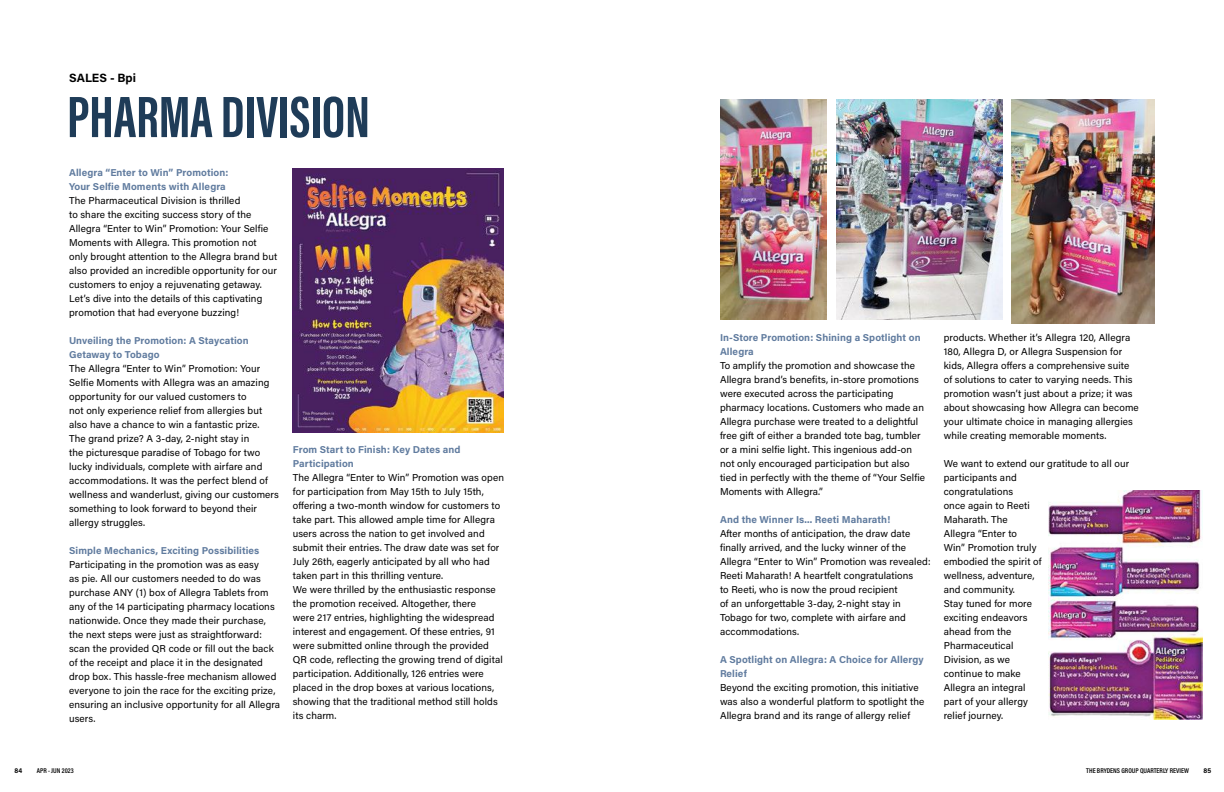
<style>
.page{position:relative;width:1224px;height:792px;background:#fff}
.page>*{position:absolute;margin:0;border:0;box-sizing:border-box;transform-origin:0 0}
.t1{font:60px "Acumin Variable Concept";letter-spacing:-.255em;color:#1f3c58}
.t2{font:12px "Acumin Variable Concept";letter-spacing:.045em;color:#000}
.t3{font:10px/14px "Acumin Variable Concept";letter-spacing:.03em;color:#000}
.t4{font:10px/14px "Acumin Variable Concept";letter-spacing:.065em;color:#617c9f}
.t5{font:7px "Acumin Variable Concept";letter-spacing:-.145em;color:#000}
.t6{font:7px "Acumin Variable Concept";letter-spacing:-.095em;color:#000}
</style>
<div class="page">
<img style="left:293px;top:168px;width:211px;height:264px">
<img style="left:720px;top:99px;width:107px;height:221px">
<img style="left:837px;top:99px;width:165px;height:221px">
<img style="left:1012px;top:99px;width:143px;height:225px">
<img style="left:1048px;top:491px;width:154px;height:229px">
<p class="t2" style="left:69px;top:70px;width:68px">SALES - Bpi</p>
<h1 class="t1" style="left:67px;top:75px;width:324px">PHARMADIVISION</h1>
<p class="t4" style="left:69px;top:165px;width:160px">Allegra “Enter to Win” Promotion:<br>Your Selfie Moments with Allegra</p>
<p class="t3" style="left:69px;top:193px;width:209px">The Pharmaceutical Division is thrilled<br>to share the exciting success story of the Allegra “Enter to Win” Promotion: Your Selfie Moments with Allegra. This promotion not only brought attention to the Allegra brand but also provided an incredible opportunity for our customers to enjoy a rejuvenating getaway.<br>Let’s dive into the details of this captivating promotion that had everyone buzzing!</p>
<p class="t4" style="left:69px;top:333px;width:181px">Unveiling the Promotion: A Staycation<br>Getaway to Tobago</p>
<p class="t3" style="left:69px;top:361px;width:211px">The Allegra “Enter to Win” Promotion: Your Selfie Moments with Allegra was an amazing opportunity for our valued customers to<br>not only experience relief from allergies but also have a chance to win a fantastic prize.<br>The grand prize? A 3-day, 2-night stay in<br>the picturesque paradise of Tobago for two lucky individuals, complete with airfare and accommodations. It was the perfect blend of wellness and wanderlust, giving our customers something to look forward to beyond their allergy struggles.</p>
<p class="t4" style="left:69px;top:543px;width:191px">Simple Mechanics, Exciting Possibilities</p>
<p class="t3" style="left:69px;top:557px;width:212px">Participating in the promotion was as easy<br>as pie. All our customers needed to do was purchase ANY (1) box of Allegra Tablets from any of the 14 participating pharmacy locations nationwide. Once they made their purchase, the next steps were just as straightforward: scan the provided QR code or fill out the back of the receipt and place it in the designated drop box. This hassle-free mechanism allowed everyone to join the race for the exciting prize, ensuring an inclusive opportunity for all Allegra users.</p>
<p class="t4" style="left:293px;top:442px;width:169px">From Start to Finish: Key Dates and<br>Participation</p>
<p class="t3" style="left:293px;top:470px;width:212px">The Allegra “Enter to Win” Promotion was open for participation from May 15th to July 15th, offering a two-month window for customers to take part. This allowed ample time for Allegra users across the nation to get involved and submit their entries. The draw date was set for July 26th, eagerly anticipated by all who had taken part in this thrilling venture.<br>We were thrilled by the enthusiastic response the promotion received. Altogether, there<br>were 217 entries, highlighting the widespread interest and engagement. Of these entries, 91 were submitted online through the provided QR code, reflecting the growing trend of digital participation. Additionally, 126 entries were placed in the drop boxes at various locations, showing that the traditional method still holds its charm.</p>
<p class="t4" style="left:720px;top:330px;width:202px">In-Store Promotion: Shining a Spotlight on<br>Allegra</p>
<p class="t3" style="left:720px;top:358px;width:206px">To amplify the promotion and showcase the Allegra brand’s benefits, in-store promotions were executed across the participating pharmacy locations. Customers who made an Allegra purchase were treated to a delightful free gift of either a branded tote bag, tumbler or a mini selfie light. This ingenious add-on not only encouraged participation but also tied in perfectly with the theme of “Your Selfie Moments with Allegra.”</p>
<p class="t4" style="left:720px;top:512px;width:172px">And the Winner Is... Reeti Maharath!</p>
<p class="t3" style="left:720px;top:526px;width:212px">After months of anticipation, the draw date finally arrived, and the lucky winner of the Allegra “Enter to Win” Promotion was revealed:<br>Reeti Maharath! A heartfelt congratulations<br>to Reeti, who is now the proud recipient<br>of an unforgettable 3-day, 2-night stay in Tobago for two, complete with airfare and accommodations.</p>
<p class="t4" style="left:720px;top:652px;width:205px">A Spotlight on Allegra: A Choice for Allergy<br>Relief</p>
<p class="t3" style="left:720px;top:680px;width:206px">Beyond the exciting promotion, this initiative was also a wonderful platform to spotlight the<br>Allegra brand and its range of allergy relief</p>
<p class="t3" style="left:944px;top:330px;width:196px">products. Whether it’s Allegra 120, Allegra 180, Allegra D, or Allegra Suspension for kids, Allegra offers a comprehensive suite of solutions to cater to varying needs. This promotion wasn’t just about a prize; it was about showcasing how Allegra can become your ultimate choice in managing allergies while creating memorable moments.</p>
<p class="t3" style="left:944px;top:456px;width:187px">We want to extend our gratitude to all our participants and<br>congratulations<br>once again to Reeti<br>Maharath. The<br>Allegra “Enter to<br>Win” Promotion truly<br>embodied the spirit of<br>wellness, adventure,<br>and community.<br>Stay tuned for more<br>exciting endeavors<br>ahead from the<br>Pharmaceutical<br>Division, as we<br>continue to make<br>Allegra an integral<br>part of your allergy<br>relief journey.</p>
<p class="t5" style="left:14px;top:766px;width:9px">84</p>
<p class="t6" style="left:37px;top:766px;width:39px">APR - JUN 2023</p>
<p class="t5" style="left:1086px;top:766px;width:106px">THE BRYDENS GROUP QUARTERLY REVIEW</p>
<p class="t5" style="left:1204px;top:766px;width:9px">85</p>
</div>
